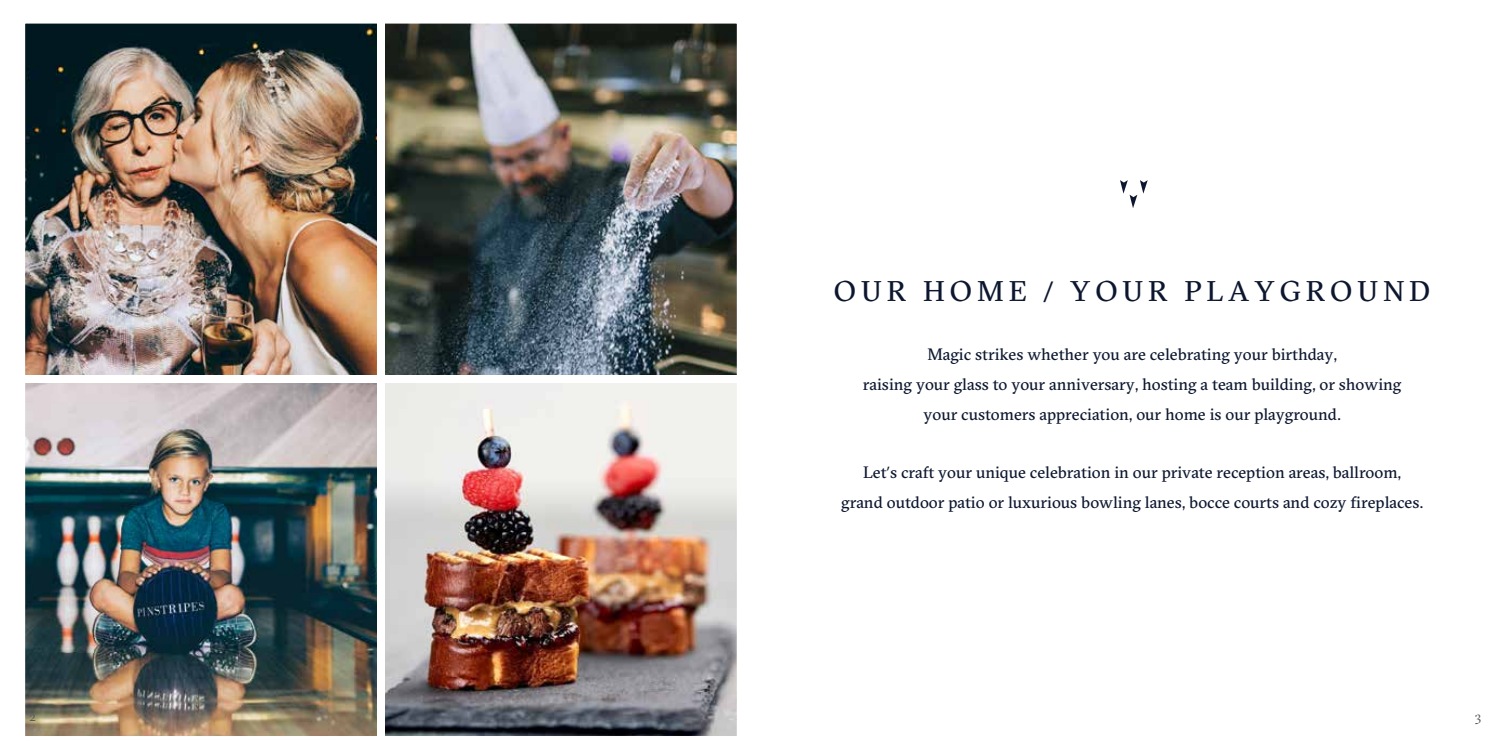
<style>
.page{position:relative;width:1512px;height:756px;background:#fff}
.page>*{position:absolute;margin:0;border:0;box-sizing:border-box;transform-origin:0 0}
.t1{font:28.5px "GT Sectra Trial";letter-spacing:.175em;color:#0c172f}
.t2{font:16.5px/30px "GT Sectra Trial";color:#0c172f;text-align:center}
.t3{font:13.5px "GT Sectra Fine Trial";color:#58595b}
.s1{font-family:"Myriad Pro"}
</style>
<div class="page">
<img style="left:25px;top:23px;width:712px;height:713px">
<svg style="left:1120px;top:180px;width:28px;height:28px"></svg>
<h1 class="t1" style="left:834px;top:281px;width:598px">OUR HOME <span class="s1">/</span> YOUR PLAYGROUND</h1>
<p class="t2" style="left:863px;top:341px;width:540px">Magic strikes whether you are celebrating your birthday,<br>raising your glass to your anniversary, hosting a team building, or showing your customers appreciation, our home is our playground.</p>
<p class="t2" style="left:841px;top:459px;width:583px">Let<span class="s1">’</span>s craft your unique celebration in our private reception areas, ballroom, grand outdoor patio or luxurious bowling lanes, bocce courts and cozy fireplaces.</p>
<p class="t3" style="left:29px;top:711px;width:8px">2</p>
<p class="t3" style="left:1475px;top:711px;width:8px">3</p>
</div>
